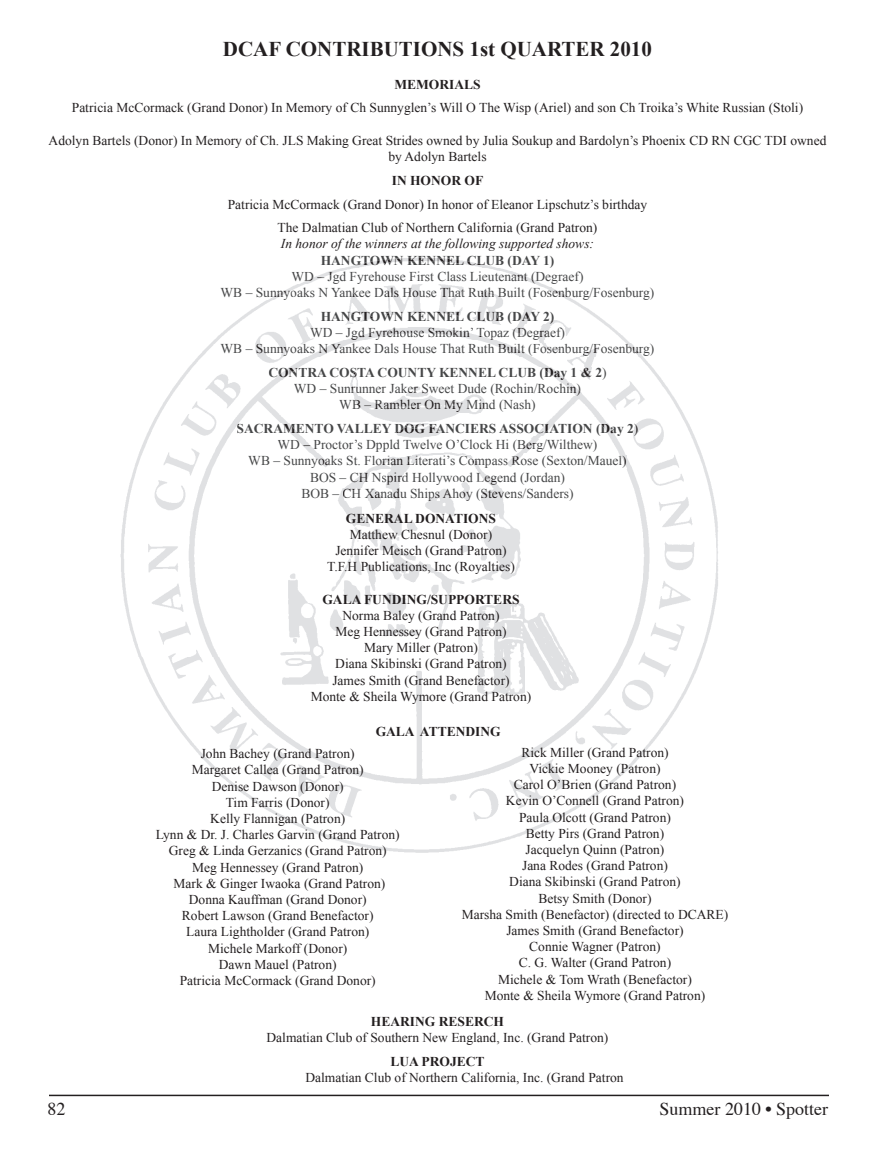
<style>
.page{position:relative;width:884px;height:1150px;background:#fff}
.page>*{position:absolute;margin:0;border:0;box-sizing:border-box;transform-origin:0 0}
.t1{font:700 21px "Times New Roman";color:#231f20}
.t2{font:18px "Times";color:#231f20}
.t3{font:13.5px/16.2px "Times New Roman";color:#231f20;text-align:center}
.t4{font:13.5px/16.2px "Times New Roman";color:#464748;text-align:center}
.t5{font:700 13.5px "Times New Roman";color:#231f20}
.t6{font:italic 13.5px "Times New Roman";color:#231f20}
.t7{font:italic 13.5px "Times New Roman";color:#464748}
.s1{font-weight:700}
.s2{color:#231f20}
.s3{font-weight:700;color:#231f20}
.s4{font-weight:700;color:#363536}
.s5{color:#363536}
.s6{color:#3a393a}
</style>
<div class="page">
<img style="left:120px;top:267px;width:598px;height:586px">
<img style="left:349px;top:257px;width:143px;height:10px">
<img style="left:292px;top:271px;width:291px;height:13px">
<img style="left:221px;top:288px;width:433px;height:12px">
<img style="left:321px;top:311px;width:233px;height:12px">
<img style="left:310px;top:327px;width:254px;height:13px">
<img style="left:221px;top:344px;width:433px;height:12px">
<img style="left:269px;top:368px;width:332px;height:12px">
<svg style="left:602px;top:367px;width:4px;height:13px"></svg>
<img style="left:294px;top:384px;width:287px;height:12px">
<img style="left:339px;top:400px;width:196px;height:12px">
<img style="left:237px;top:424px;width:396px;height:12px">
<svg style="left:634px;top:423px;width:4px;height:13px"></svg>
<img style="left:278px;top:440px;width:319px;height:12px">
<img style="left:249px;top:456px;width:377px;height:12px">
<img style="left:310px;top:472px;width:254px;height:12px">
<img style="left:302px;top:488px;width:271px;height:13px">
<hr style="left:49px;top:1094px;width:780px;height:2px;background:#231f20">
<h1 class="t1" style="left:223px;top:38px;width:430px">DCAF CONTRIBUTIONS 1st QUARTER 2010</h1>
<p class="t5" style="left:394px;top:77px;width:88px">MEMORIALS</p>
<p class="t3" style="left:72px;top:100px;width:733px">Patricia McCormack (Grand Donor) In Memory of Ch Sunnyglen’s Will O The Wisp (Ariel) and son Ch Troika’s White Russian (Stoli)</p>
<p class="t3" style="left:49px;top:132px;width:779px">Adolyn Bartels (Donor) In Memory of Ch. JLS Making Great Strides owned by Julia Soukup and Bardolyn’s Phoenix CD RN CGC TDI owned by Adolyn Bartels</p>
<p class="t5" style="left:392px;top:173px;width:93px">IN HONOR OF</p>
<p class="t3" style="left:228px;top:192px;width:421px;line-height:23.7px">Patricia McCormack (Grand Donor) In honor of Eleanor Lipschutz’s birthday<br>The Dalmatian Club of Northern California (Grand Patron)</p>
<p class="t6" style="left:281px;top:236px;width:315px">In honor o the winners at the ollowin su orted shows:</p>
<p class="t7" style="left:338px;top:236px;width:5px">f</p>
<p class="t7" style="left:445px;top:236px;width:5px">f</p>
<p class="t7" style="left:489px;top:236px;width:37px">g pp</p>
<p class="t4" style="left:221px;top:252px;width:435px"><span class="s1">HANGTOWN KENNEL CLUB (DAY 1)<br></span>WD – Jgd Fyrehouse First Class Lieuten<span class="s2">an</span>t (Degraef)<br>WB – Sunny<span class="s2">o</span>aks N Yankee Da<span class="s2">ls</span> H<span class="s2">ou</span>se T<span class="s2">hat</span> Ruth Built (Fosenburg/Fosenburg)</p>
<p class="t4" style="left:221px;top:308px;width:435px"><span class="s1">HANG</span><span class="s3">TO</span><span class="s1">WN K</span><span class="s3">EN</span><span class="s1">NEL CLUB (DA</span><span class="s3">Y</span> <span class="s1">2)<br></span>WD – Jgd Fyreh<span class="s2">ouse</span> S<span class="s2">mo</span>kin’ Topaz (<span class="s2">D</span>egr<span class="s2">a</span>ef)<br>WB – Sunnyoa<span class="s2">ks</span> N Y<span class="s2">a</span>nkee Dals House That Ruth Built (Fo<span class="s2">se</span>nburg/Fosenb<span class="s2">ur</span>g)</p>
<p class="t4" style="left:268px;top:364px;width:340px"><span class="s1">CONTRA COSTA COUNTY KENNEL CLUB (D</span><span class="s4">ay</span> <span class="s1">1 &amp; 2</span>)<br>WD – Sunrunner Jaker Sweet Dude (Rochin/Roch<span class="s2">in</span>)<br>WB <span class="s2">–</span> R<span class="s5">am</span><span class="s2">bler On</span> My Mind (Nash)</p>
<p class="t4" style="left:237px;top:420px;width:403px"><span class="s3">S</span><span class="s1">ACRAMENTO VALLEY DOG FANCIERS ASSOCIATION (Day 2</span>)<br>WD – Proctor’s Dppld Twelve O’Clock Hi (Be<span class="s2">r</span>g/Wilthew)<br>WB – Sunny<span class="s2">oa</span>ks St. Flori<span class="s2">an</span> L<span class="s2">it</span>erati’s <span class="s2">Co</span>mpass Rose (Sexton/Mauel<span class="s2">)<br></span>BOS – CH Nsp<span class="s2">ird</span> Hollywood Legend (Jordan)<br>BOB – CH <span class="s2">Xan</span>ad<span class="s6">u</span> Ships Ahoy (St<span class="s2">ev</span>ens/Sanders)</p>
<p class="t5" style="left:346px;top:510px;width:152px">GENERAL DONATIONS</p>
<p class="t3" style="left:327px;top:526px;width:189px">Matthew Chesnul (Donor)<br>Jennifer Meisch (Grand Patron)<br>T.F.H Publications, Inc (Royalties)</p>
<p class="t5" style="left:322px;top:591px;width:199px">GALA FUNDING/SUPPORTERS</p>
<p class="t3" style="left:311px;top:607px;width:222px">Norma Baley (Grand Patron)<br>Meg Hennessey (Grand Patron)<br>Mary Miller (Patron)<br>Diana Skibinski (Grand Patron)<br>James Smith (Grand Benefactor)<br>Monte &amp; Sheila Wymore (Grand Patron)</p>
<p class="t5" style="left:376px;top:724px;width:127px">GALA ATTENDING</p>
<p class="t3" style="left:462px;top:744px;width:268px">Rick Miller (Grand Patron)<br>Vickie Mooney (Patron)<br>Carol O’Brien (Grand Patron)<br>Kevin O’Connell (Grand Patron)<br>Paula Olcott (Grand Patron)<br>Betty Pirs (Grand Patron)<br>Jacquelyn Quinn (Patron)<br>Jana Rodes (Grand Patron)<br>Diana Skibinski (Grand Patron)<br>Betsy Smith (Donor)<br>Marsha Smith (Benefactor) (directed to DCARE)<br>James Smith (Grand Benefactor)<br>Connie Wagner (Patron)<br>C. G. Walter (Grand Patron)<br>Michele &amp; Tom Wrath (Benefactor)<br>Monte &amp; Sheila Wymore (Grand Patron)</p>
<p class="t3" style="left:156px;top:745px;width:246px">John Bachey (Grand Patron)<br>Margaret Callea (Grand Patron)<br>Denise Dawson (Donor)<br>Tim Farris (Donor)<br>Kelly Flannigan (Patron)<br>Lynn &amp; Dr. J. Charles Garvin (Grand Patron)<br>Greg &amp; Linda Gerzanics (Grand Patron)<br>Meg Hennessey (Grand Patron)<br>Mark &amp; Ginger Iwaoka (Grand Patron)<br>Donna Kauffman (Grand Donor)<br>Robert Lawson (Grand Benefactor)<br>Laura Lightholder (Grand Patron)<br>Michele Markoff (Donor)<br>Dawn Mauel (Patron)<br>Patricia McCormack (Grand Donor)</p>
<p class="t5" style="left:371px;top:1014px;width:135px">HEARING RESERCH</p>
<p class="t3" style="left:267px;top:1029px;width:343px">Dalmatian Club of Southern New England, Inc. (Grand Patron)</p>
<p class="t5" style="left:390px;top:1054px;width:96px">LUA PROJECT</p>
<p class="t3" style="left:305px;top:1069px;width:320px">Dalmatian Club of Northern California, Inc. (Grand Patron</p>
<h2 class="t2" style="left:48px;top:1101px;width:19px">82</h2>
<h2 class="t2" style="left:660px;top:1101px;width:170px">Summer 2010 • Spotter</h2>
</div>
